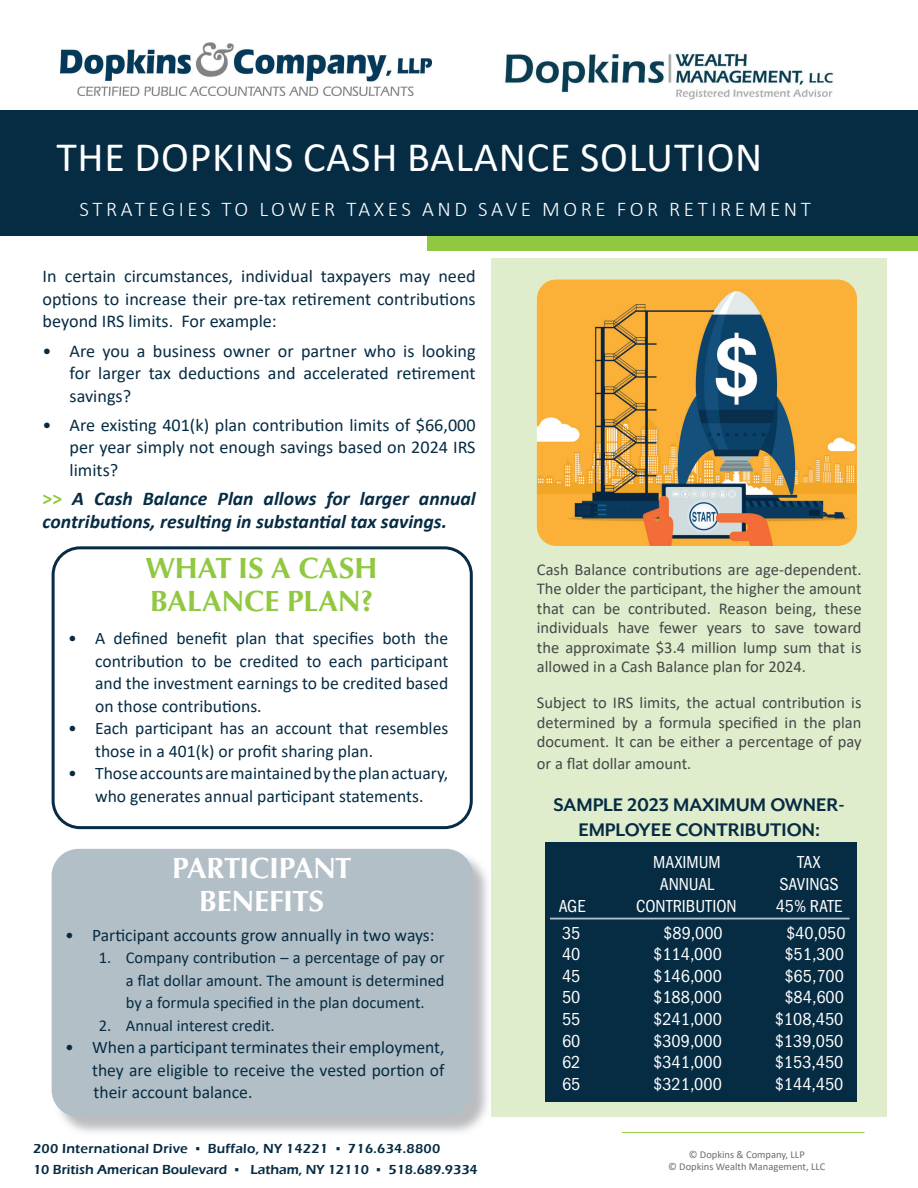
<style>
.page{position:relative;width:918px;height:1188px;background:#fff}
.page>*{position:absolute;margin:0;border:0;box-sizing:border-box;transform-origin:0 0}
.t1{font:42px "Calibri";letter-spacing:.02em;color:#fff}
.t2{font:700 30px/33px "Classico URW";color:#91c841}
.t3{font:700 30px/33px "Classico URW";color:#fff;text-align:center}
.t4{font:300 21px "Calibri";letter-spacing:.17em;color:#fff}
.t5{font:700 21px/25.2px "Mr Eaves XL Mod OT";color:#062c43;text-align:center}
.t6{font:italic 700 19.5px/22.5px "Calibri";color:#062c43}
.t7{font:18px/22.5px "Calibri";color:#062c43;text-align:justify}
.t8{font:18px "Franklin Gothic URW Cond";color:#fff}
.t9{font:17.7px/22.5px "Calibri";color:#062c43;text-align:justify}
.t10{font:16.5px/19.5px "Calibri";color:#464748;text-align:justify}
.t11{font:16.5px/22.5px "Calibri";color:#062c43;text-align:justify}
.t12{font:600 13.5px/21px "Eras ITC";color:#062c43}
.t13{font:10.5px/12.6px "Calibri";color:#6c6d70;text-align:center}
.s1{font-style:normal;color:#91c841}
.s2{font-family:"Calibri";font-weight:400}
</style>
<div class="page">
<div style="left:491px;top:258px;width:396px;height:859px;background:#dfedcc"></div>
<div style="left:0;top:110px;width:918px;height:125px;background:#062c43"></div>
<img style="left:60px;top:42px;width:372px;height:53px">
<div style="left:427px;top:236px;width:491px;height:15px;background:#91c841"></div>
<hr style="left:622px;top:1132px;width:243px;height:1px;background:#91c841">
<div style="left:52px;top:546px;width:421px;height:283px;border:3px solid #062c43;border-radius:27px"></div>
<img style="left:537px;top:280px;width:320px;height:266px">
<div style="left:52px;top:849px;width:421px;height:268px;background:#b3bfc6;border-radius:27px"></div>
<img style="left:504px;top:53px;width:330px;height:47px">
<div style="left:545px;top:843px;width:312px;height:259px;background:#062c43"></div>
<hr style="left:550px;top:918px;width:300px;height:2px;background:#b3bfc6">
<h1 class="t1" style="left:56px;top:128px;width:708px">THE DOPKINS CASH BALANCE SOLUTION</h1>
<p class="t4" style="left:80px;top:196px;width:733px">STRATEGIES TO LOWER TAXES AND SAVE MORE FOR RETIREMENT</p>
<p class="t7" style="left:43px;top:265px;width:435px">In certain circumstances, individual taxpayers may need options to increase their pre-tax retirement contributions beyond IRS limits. For example:</p>
<p class="t7" style="left:70px;top:339px;width:408px;text-indent:-27px">• Are you a business owner or partner who is looking for larger tax deductions and accelerated retirement savings?</p>
<p class="t7" style="left:70px;top:413px;width:408px;text-indent:-27px">• Are existing 401(k) plan contribution limits of $66,000 per year simply not enough savings based on 2024 IRS limits?</p>
<p class="t6" style="left:43px;top:487px;width:435px"><span class="s1">&gt;&gt;</span> A Cash Balance Plan allows for larger annual contributions, resulting in substantial tax savings.</p>
<h2 class="t2" style="left:146px;top:550px;width:233px">WHAT IS A CASH<br>BALANCE PLAN?</h2>
<p class="t9" style="left:95px;top:627px;width:355px;text-indent:-27px">• A defined benefit plan that specifies both the contribution to be credited to each participant and the investment earnings to be credited based on those contributions.</p>
<p class="t9" style="left:95px;top:717px;width:355px;text-indent:-27px">• Each participant has an account that resembles those in a 401(k) or profit sharing plan.</p>
<p class="t9" style="left:68px;top:762px;width:382px;text-align:center">• Those accounts are maintained by the plan actuary, who generates annual participant statements.</p>
<h2 class="t3" style="left:172px;top:850px;width:180px">PARTICIPANT<br>BENEFITS</h2>
<p class="t9" style="left:65px;top:923px;width:371px">• Participant accounts grow annually in two ways:</p>
<p class="t11" style="left:126px;top:946px;width:320px;text-indent:-27px">1. Company contribution – a percentage of pay or a flat dollar amount. The amount is determined by a formula specified in the plan document.</p>
<p class="t11" style="left:99px;top:1014px;width:177px">2. Annual interest credit.</p>
<p class="t9" style="left:92px;top:1036px;width:354px;text-indent:-27px">• When a participant terminates their employment, they are eligible to receive the vested portion of their account balance.</p>
<p class="t12" style="left:33px;top:1138px;width:446px">200 International Drive <span class="s2">▪</span> Buffalo, NY 14221 <span class="s2">▪</span> 716.634.8800<br>10 British American Boulevard <span class="s2">▪</span> Latham, NY 12110 <span class="s2">▪</span> 518.689.9334</p>
<p class="t10" style="left:537px;top:559px;width:326px">Cash Balance contributions are age-dependent.<br>The older the participant, the higher the amount that can be contributed. Reason being, these individuals have fewer years to save toward the approximate $3.4 million lump sum that is allowed in a Cash Balance plan for 2024.</p>
<p class="t10" style="left:537px;top:693px;width:326px">Subject to IRS limits, the actual contribution is determined by a formula specified in the plan document. It can be either a percentage of pay</p>
<p class="t10" style="left:537px;top:753px;width:156px">or a flat dollar amount.</p>
<p class="t5" style="left:554px;top:792px;width:293px">SAMPLE 2023 MAXIMUM OWNER-<br>EMPLOYEE CONTRIBUTION:</p>
<p class="t8" style="left:653px;top:850px;width:69px">MAXIMUM</p>
<p class="t8" style="left:798px;top:850px;width:25px">TAX</p>
<p class="t8" style="left:660px;top:871px;width:56px">ANNUAL</p>
<p class="t8" style="left:780px;top:871px;width:61px">SAVINGS</p>
<p class="t8" style="left:559px;top:893px;width:28px">AGE</p>
<p class="t8" style="left:636px;top:893px;width:102px">CONTRIBUTION</p>
<p class="t8" style="left:776px;top:893px;width:68px">45% RATE</p>
<p class="t8" style="left:562px;top:920px;width:20px">35</p>
<p class="t8" style="left:663px;top:920px;width:61px">$89,000</p>
<p class="t8" style="left:786px;top:920px;width:61px">$40,050</p>
<p class="t8" style="left:562px;top:941px;width:20px">40</p>
<p class="t8" style="left:653px;top:941px;width:70px">$114,000</p>
<p class="t8" style="left:784px;top:941px;width:61px">$51,300</p>
<p class="t8" style="left:562px;top:963px;width:20px">45</p>
<p class="t8" style="left:653px;top:963px;width:70px">$146,000</p>
<p class="t8" style="left:784px;top:963px;width:61px">$65,700</p>
<p class="t8" style="left:562px;top:985px;width:20px">50</p>
<p class="t8" style="left:653px;top:985px;width:70px">$188,000</p>
<p class="t8" style="left:784px;top:985px;width:61px">$84,600</p>
<p class="t8" style="left:562px;top:1006px;width:20px">55</p>
<p class="t8" style="left:653px;top:1006px;width:70px">$241,000</p>
<p class="t8" style="left:775px;top:1006px;width:70px">$108,450</p>
<p class="t8" style="left:562px;top:1028px;width:20px">60</p>
<p class="t8" style="left:653px;top:1028px;width:70px">$309,000</p>
<p class="t8" style="left:775px;top:1028px;width:70px">$139,050</p>
<p class="t8" style="left:562px;top:1049px;width:20px">62</p>
<p class="t8" style="left:653px;top:1049px;width:70px">$341,000</p>
<p class="t8" style="left:775px;top:1049px;width:70px">$153,450</p>
<p class="t8" style="left:562px;top:1071px;width:20px">65</p>
<p class="t8" style="left:653px;top:1071px;width:70px">$321,000</p>
<p class="t8" style="left:775px;top:1071px;width:70px">$144,450</p>
<p class="t13" style="left:668px;top:1147px;width:159px">© Dopkins &amp; Company, LLP<br>© Dopkins Wealth Management, LLC</p>
</div>
